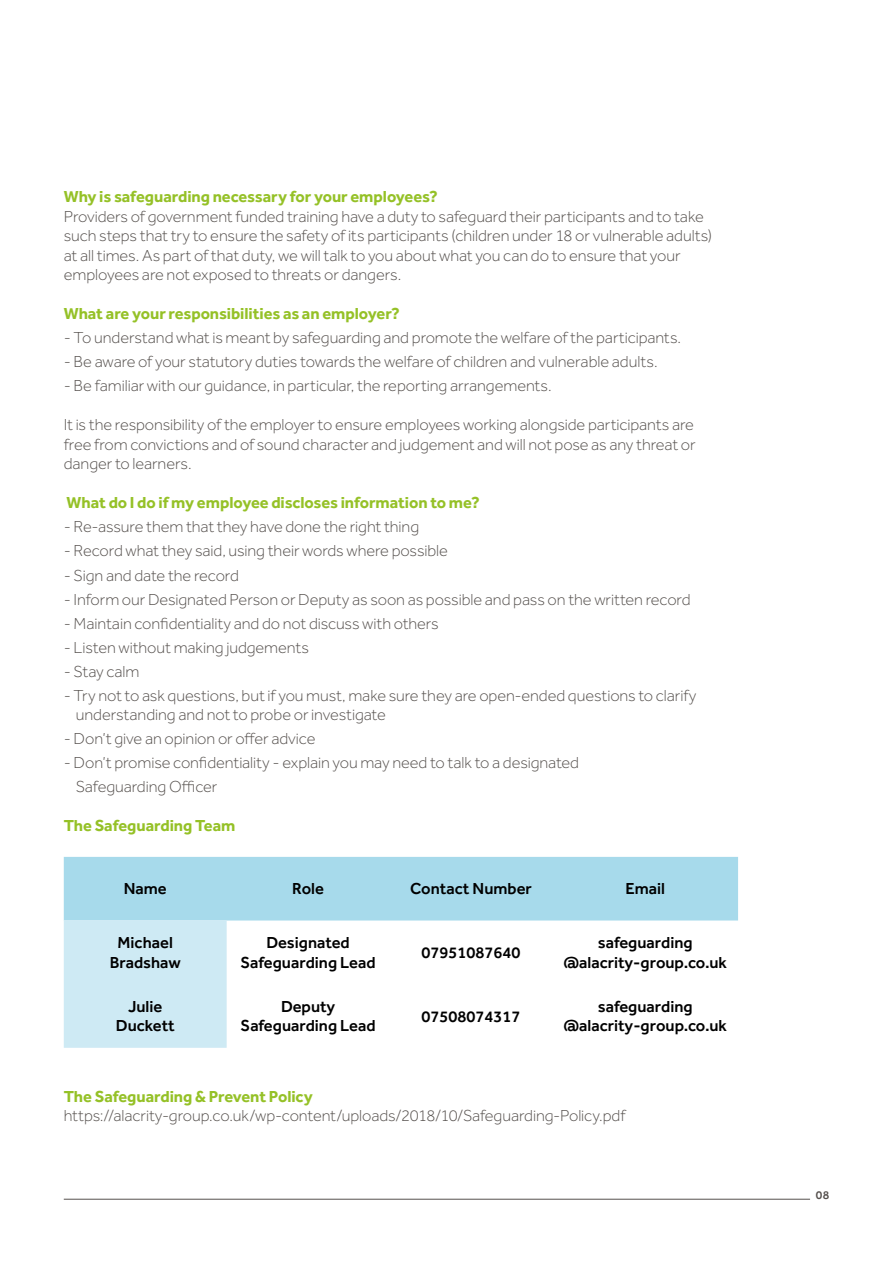
<style>
.page{position:relative;width:893px;height:1263px;background:#fff}
.page>*{position:absolute;margin:0;border:0;box-sizing:border-box;transform-origin:0 0}
.t1{font:300 16.5px/19.5px "Effra";letter-spacing:-.005em;color:#56514e}
.t2{font:500 16.5px/19.8px "Effra";color:#000;text-align:center}
.t3{font:700 16.5px "Effra";letter-spacing:-.005em;color:#95c127}
.t4{font:500 12px "Effra";color:#56514e}
</style>
<div class="page">
<hr style="left:64px;top:1199px;width:746px;height:1px;background:#56514e">
<svg style="left:64px;top:857px;width:674px;height:191px"></svg>
<p class="t3" style="left:64px;top:187px;width:375px">Why is safeguarding necessary for your employees?</p>
<p class="t1" style="left:64px;top:207px;width:650px">Providers of government funded training have a duty to safeguard their participants and to take such steps that try to ensure the safety of its participants (children under 18 or vulnerable adults) at all times. As part of that duty, we will talk to you about what you can do to ensure that your employees are not exposed to threats or dangers.</p>
<p class="t3" style="left:64px;top:304px;width:338px">What are your responsibilities as an employer?</p>
<p class="t1" style="left:64px;top:328px;width:619px">- To understand what is meant by safeguarding and promote the welfare of the participants.</p>
<p class="t1" style="left:64px;top:352px;width:595px">- Be aware of your statutory duties towards the welfare of children and vulnerable adults.</p>
<p class="t1" style="left:64px;top:376px;width:490px">- Be familiar with our guidance, in particular, the reporting arrangements.</p>
<p class="t1" style="left:64px;top:415px;width:633px;text-align:justify">It is the responsibility of the employer to ensure employees working alongside participants are free from convictions and of sound character and judgement and will not pose as any threat or danger to learners.</p>
<p class="t3" style="left:67px;top:493px;width:415px">What do I do if my employee discloses information to me?</p>
<p class="t1" style="left:64px;top:517px;width:357px">- Re-assure them that they have done the right thing</p>
<p class="t1" style="left:64px;top:541px;width:386px">- Record what they said, using their words where possible</p>
<p class="t1" style="left:64px;top:565px;width:177px">- Sign and date the record</p>
<p class="t1" style="left:64px;top:589px;width:628px">- Inform our Designated Person or Deputy as soon as possible and pass on the written record</p>
<p class="t1" style="left:64px;top:613px;width:377px">- Maintain confidentiality and do not discuss with others</p>
<p class="t1" style="left:64px;top:637px;width:247px">- Listen without making judgements</p>
<p class="t1" style="left:64px;top:661px;width:77px">- Stay calm</p>
<p class="t1" style="left:76px;top:685px;width:622px;text-indent:-12px">- Try not to ask questions, but if you must, make sure they are open-ended questions to clarify understanding and not to probe or investigate</p>
<p class="t1" style="left:64px;top:729px;width:253px">- Don’t give an opinion or offer advice</p>
<p class="t1" style="left:76px;top:750px;width:505px;line-height:24px;text-indent:-12px">- Don’t promise confidentiality - explain you may need to talk to a designated<br>Safeguarding Officer</p>
<p class="t3" style="left:64px;top:815px;width:173px">The Safeguarding Team</p>
<p class="t2" style="left:124px;top:878px;width:45px">Name</p>
<p class="t2" style="left:292px;top:878px;width:33px">Role</p>
<p class="t2" style="left:410px;top:878px;width:123px">Contact Number</p>
<p class="t2" style="left:625px;top:878px;width:41px">Email</p>
<p class="t2" style="left:110px;top:932px;width:72px">Michael<br>Bradshaw</p>
<p class="t2" style="left:241px;top:932px;width:137px">Designated<br>Safeguarding Lead</p>
<p class="t2" style="left:421px;top:942px;width:100px">07951087640</p>
<p class="t2" style="left:563px;top:932px;width:165px">safeguarding @alacrity-group.co.uk</p>
<p class="t2" style="left:116px;top:996px;width:61px">Julie<br>Duckett</p>
<p class="t2" style="left:241px;top:996px;width:137px">Deputy<br>Safeguarding Lead</p>
<p class="t2" style="left:421px;top:1006px;width:100px">07508074317</p>
<p class="t2" style="left:563px;top:996px;width:165px">safeguarding @alacrity-group.co.uk</p>
<p class="t3" style="left:64px;top:1086px;width:251px">The Safeguarding &amp; Prevent Policy</p>
<p class="t1" style="left:64px;top:1106px;width:563px">https://alacrity-group.co.uk/wp-content/uploads/2018/10/Safeguarding-Policy.pdf</p>
<p class="t4" style="left:816px;top:1188px;width:15px">08</p>
</div>
